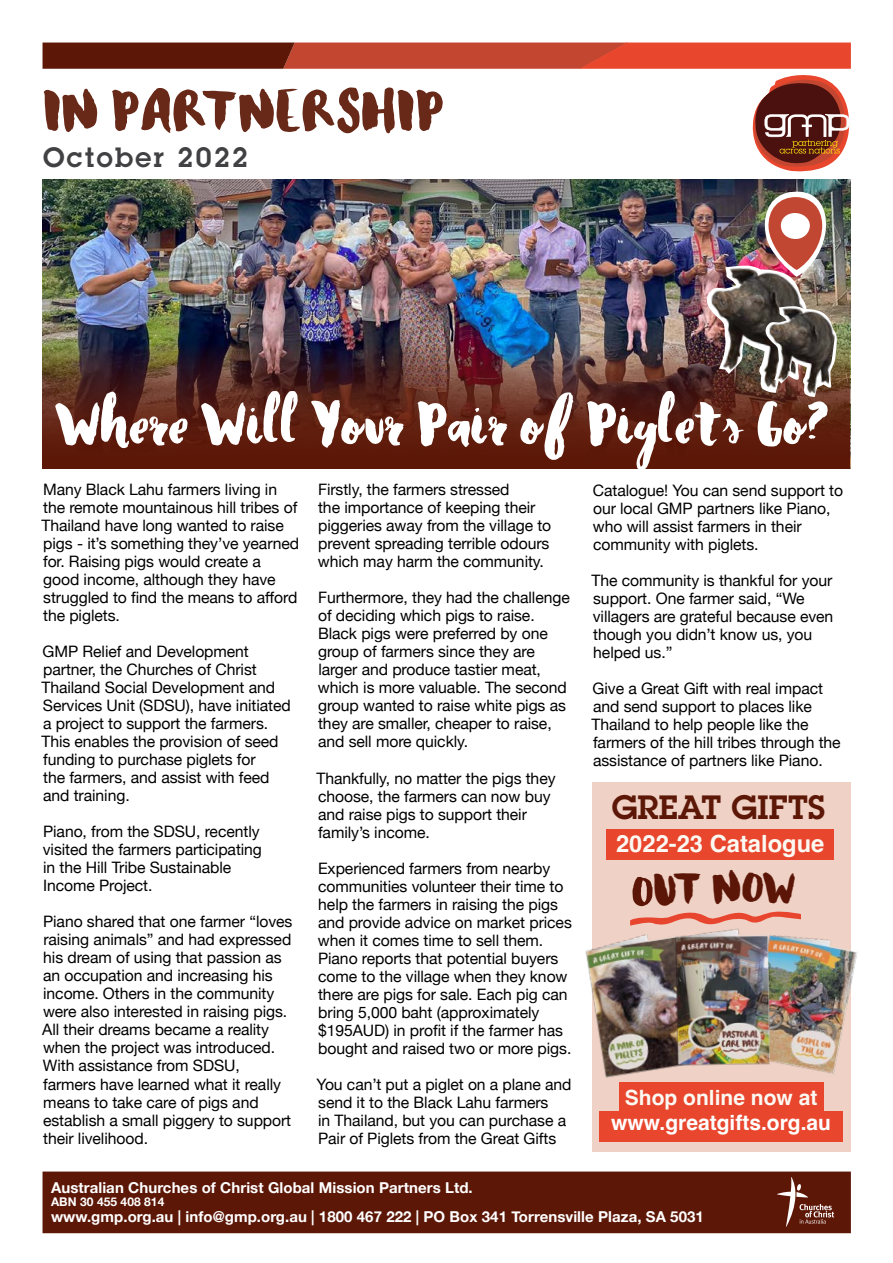
<style>
.page{position:relative;width:893px;height:1263px;background:#fff}
.page>*{position:absolute;margin:0;border:0;box-sizing:border-box;transform-origin:0 0}
.t1{font:64.5px "Heather";letter-spacing:-.01em;color:#fff}
.t2{font:58.95px "Heather";letter-spacing:.005em;color:#682919}
.t3{font:600 33px "Lubalin Graph";letter-spacing:.005em;color:#5c1707}
.t4{font:600 27.3px "Lubalin Graph";letter-spacing:.09em;color:#414042}
.t5{font:700 23.7px "Helvetica";color:#fcf9f3}
.t6{font:700 21px "Helvetica";color:#fff}
.t7{font:700 21px "Helvetica";color:#fcf9f3}
.t8{font:15.75px/18px "Helvetica Neue";letter-spacing:-.005em;color:#000}
.t9{font:700 15px "Helvetica Neue";letter-spacing:.005em;color:#fff}
.t10{font:700 12px "Helvetica Neue";letter-spacing:.005em;color:#fff}
</style>
<div class="page">
<div style="left:592px;top:782px;width:258px;height:369px;background:#efd2c5"></div>
<img style="left:43px;top:180px;width:807px;height:135px">
<img style="left:43px;top:315px;width:807px;height:153px">
<svg style="left:43px;top:43px;width:808px;height:26px;background:#af3925"></svg>
<div style="left:43px;top:1171px;width:808px;height:62px;background:#5c1707"></div>
<svg style="left:777px;top:1178px;width:57px;height:49px;background:#763c2f"></svg>
<svg style="left:753px;top:75px;width:96px;height:96px"></svg>
<div style="left:606px;top:830px;width:228px;height:30px;background:#e8462d"></div>
<div style="left:619px;top:1083px;width:205px;height:30px;background:#e8462d"></div>
<div style="left:599px;top:1112px;width:244px;height:30px;background:#e8462d"></div>
<img style="left:779px;top:923px;width:79px;height:154px">
<img style="left:585px;top:934px;width:87px;height:144px">
<img style="left:693px;top:248px;width:13px;height:149px">
<img style="left:706px;top:189px;width:132px;height:208px">
<img style="left:756px;top:293px;width:83px;height:107px">
<img style="left:672px;top:928px;width:107px;height:139px">
<svg style="left:630px;top:911px;width:171px;height:15px"></svg>
<h2 class="t2" style="left:43px;top:78px;width:403px">IN PARTNERSHIP</h2>
<h3 class="t4" style="left:43px;top:139px;width:207px">October 2022</h3>
<h1 class="t1" style="left:54px;top:389px;width:776px">Where Will Your Pair of Piglets Go?</h1>
<p class="t8" style="left:41px;top:482px;width:259px">Many Black Lahu farmers living in the remote mountainous hill tribes of<br>Thailand have long wanted to raise pigs - it’s something they’ve yearned for. Raising pigs would create a good income, although they have struggled to find the means to afford the piglets.</p>
<p class="t8" style="left:41px;top:644px;width:251px">GMP Relief and Development partner, the Churches of Christ<br>Thailand Social Development and<br>Services Unit (SDSU), have initiated a project to support the farmers.<br>This enables the provision of seed funding to purchase piglets for<br>the farmers, and assist with feed and training.</p>
<p class="t8" style="left:43px;top:824px;width:221px">Piano, from the SDSU, recently visited the farmers participating in the Hill Tribe Sustainable<br>Income Project.</p>
<p class="t8" style="left:42px;top:914px;width:252px">Piano shared that one farmer “loves raising animals” and had expressed his dream of using that passion as an occupation and increasing his income. Others in the community were also interested in raising pigs.<br>All their dreams became a reality when the project was introduced.<br>With assistance from SDSU, farmers have learned what it really means to take care of pigs and establish a small piggery to support their livelihood.</p>
<p class="t8" style="left:318px;top:482px;width:235px">Firstly, the farmers stressed<br>the importance of keeping their piggeries away from the village to prevent spreading terrible odours which may harm the community.</p>
<p class="t8" style="left:318px;top:590px;width:253px">Furthermore, they had the challenge of deciding which pigs to raise.<br>Black pigs were preferred by one group of farmers since they are larger and produce tastier meat, which is more valuable. The second group wanted to raise white pigs as they are smaller, cheaper to raise, and sell more quickly.</p>
<p class="t8" style="left:316px;top:770px;width:241px">Thankfully, no matter the pigs they choose, the farmers can now buy and raise pigs to support their family’s income.</p>
<p class="t8" style="left:318px;top:860px;width:255px">Experienced farmers from nearby communities volunteer their time to help the farmers in raising the pigs and provide advice on market prices when it comes time to sell them.<br>Piano reports that potential buyers come to the village when they know there are pigs for sale. Each pig can bring 5,000 baht (approximately $195AUD) in profit if the farmer has bought and raised two or more pigs.</p>
<p class="t8" style="left:317px;top:1076px;width:256px">You can’t put a piglet on a plane and send it to the Black Lahu farmers<br>in Thailand, but you can purchase a Pair of Piglets from the Great Gifts</p>
<p class="t8" style="left:593px;top:482px;width:252px">Catalogue! You can send support to our local GMP partners like Piano, who will assist farmers in their community with piglets.</p>
<p class="t8" style="left:591px;top:572px;width:244px">The community is thankful for your support. One farmer said, “We villagers are grateful because even though you didn’t know us, you helped us.”</p>
<p class="t8" style="left:591px;top:680px;width:251px">Give a Great Gift with real impact and send support to places like Thailand to help people like the farmers of the hill tribes through the assistance of partners like Piano.</p>
<h3 class="t3" style="left:612px;top:786px;width:215px">GREAT GIFTS</h3>
<h3 class="t5" style="left:616px;top:829px;width:210px">2022-23 Catalogue</h3>
<h3 class="t7" style="left:625px;top:1085px;width:194px">Shop online now at</h3>
<h3 class="t6" style="left:611px;top:1110px;width:221px">www.greatgifts.org.au</h3>
<p class="t9" style="left:51px;top:1175px;width:423px">Australian Churches of Christ Global Mission Partners Ltd.</p>
<p class="t10" style="left:51px;top:1192px;width:115px">ABN 30 455 408 814</p>
<p class="t9" style="left:51px;top:1205px;width:654px">www.gmp.org.au | info@gmp.org.au | 1800 467 222 | PO Box 341 Torrensville Plaza, SA 5031</p>
</div>
